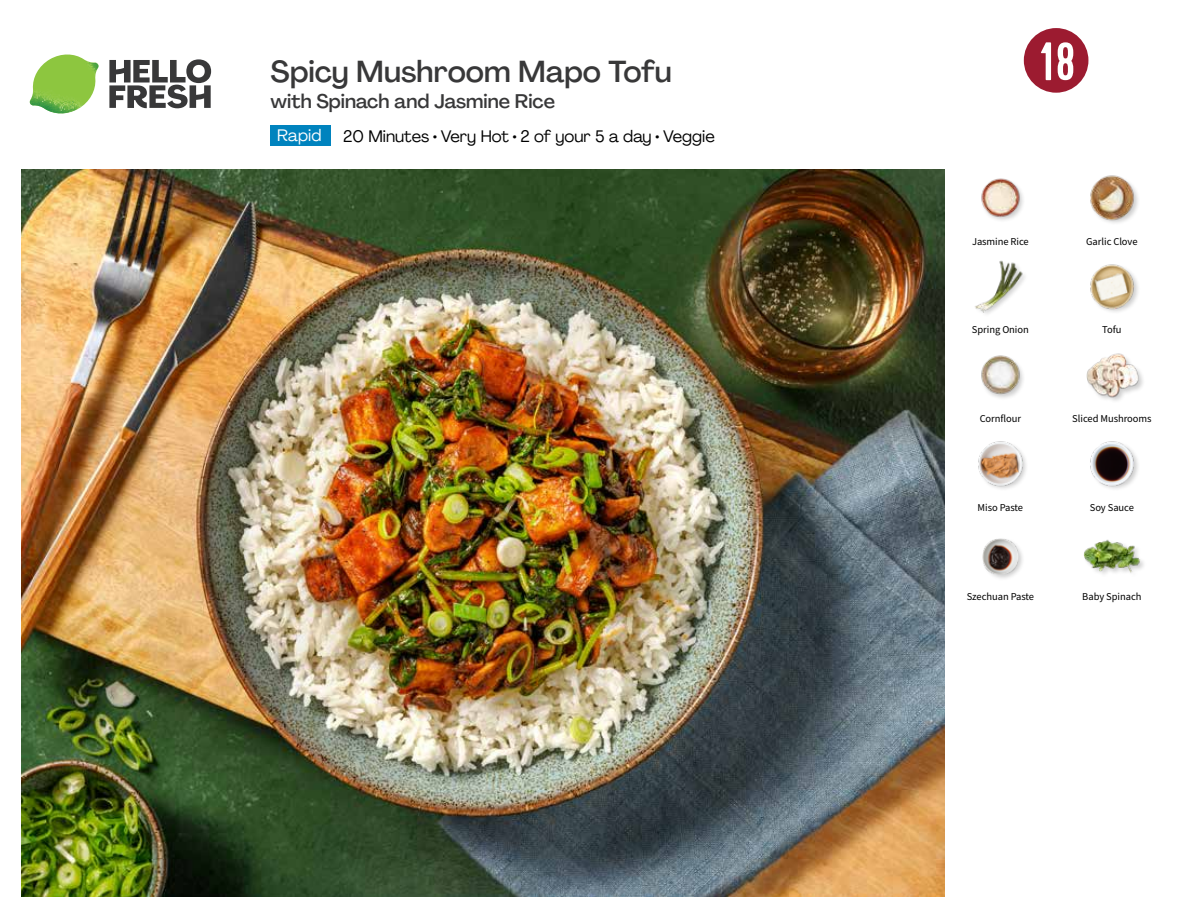
<style>
.page{position:relative;width:1188px;height:918px;background:#fff}
.page>*{position:absolute;margin:0;border:0;box-sizing:border-box;transform-origin:0 0}
.t1{font:54px "Kapra";color:#fff}
.t2{font:500 30px "Agrandir";color:#383839}
.t3{font:500 19.5px "Agrandir";color:#383839}
.t4{font:16.5px "Agrandir";color:#000}
.t5{font:16.5px "Agrandir";color:#fff}
.t6{font:10.5px "Source Sans Pro";letter-spacing:-.005em;color:#000}
</style>
<div class="page">
<svg style="left:109px;top:59px;width:102px;height:49px"></svg>
<img style="left:30px;top:55px;width:69px;height:59px">
<img style="left:21px;top:170px;width:924px;height:727px">
<div style="left:271px;top:126px;width:60px;height:20px;background:#0083be"></div>
<div style="left:981px;top:537px;width:45px;height:44px;background:#000;opacity:.2"></div>
<img style="left:982px;top:538px;width:36px;height:36px">
<div style="left:1083px;top:539px;width:64px;height:40px;background:#000;opacity:.2"></div>
<img style="left:1083px;top:539px;width:58px;height:40px">
<img style="left:981px;top:355px;width:42px;height:43px">
<img style="left:978px;top:441px;width:48px;height:48px">
<img style="left:1090px;top:441px;width:48px;height:48px">
<div style="left:1086px;top:353px;width:60px;height:50px;background:#000;opacity:.2"></div>
<img style="left:1086px;top:353px;width:55px;height:50px">
<img style="left:981px;top:178px;width:42px;height:42px">
<img style="left:975px;top:260px;width:50px;height:54px">
<img style="left:1090px;top:264px;width:48px;height:48px">
<img style="left:1090px;top:175px;width:48px;height:48px">
<svg style="left:1023px;top:28px;width:66px;height:65px"></svg>
<h2 class="t2" style="left:271px;top:53px;width:403px">Spicy Mushroom Mapo Tofu</h2>
<h3 class="t3" style="left:271px;top:89px;width:286px">with Spinach and Jasmine Rice</h3>
<h3 class="t5" style="left:277px;top:125px;width:46px">Rapid</h3>
<h3 class="t4" style="left:343px;top:126px;width:373px">20 Minutes • Very Hot • 2 of your 5 a day • Veggie</h3>
<h1 class="t1" style="left:1040px;top:30px;width:36px">18</h1>
<p class="t6" style="left:972px;top:234px;width:58px">Jasmine Rice</p>
<p class="t6" style="left:1086px;top:234px;width:53px">Garlic Clove</p>
<p class="t6" style="left:972px;top:323px;width:58px">Spring Onion</p>
<p class="t6" style="left:1102px;top:323px;width:21px">Tofu</p>
<p class="t6" style="left:980px;top:412px;width:43px">Cornflour</p>
<p class="t6" style="left:1072px;top:412px;width:81px">Sliced Mushrooms</p>
<p class="t6" style="left:978px;top:500px;width:47px">Miso Paste</p>
<p class="t6" style="left:1090px;top:500px;width:46px">Soy Sauce</p>
<p class="t6" style="left:967px;top:589px;width:69px">Szechuan Paste</p>
<p class="t6" style="left:1082px;top:589px;width:61px">Baby Spinach</p>
</div>
